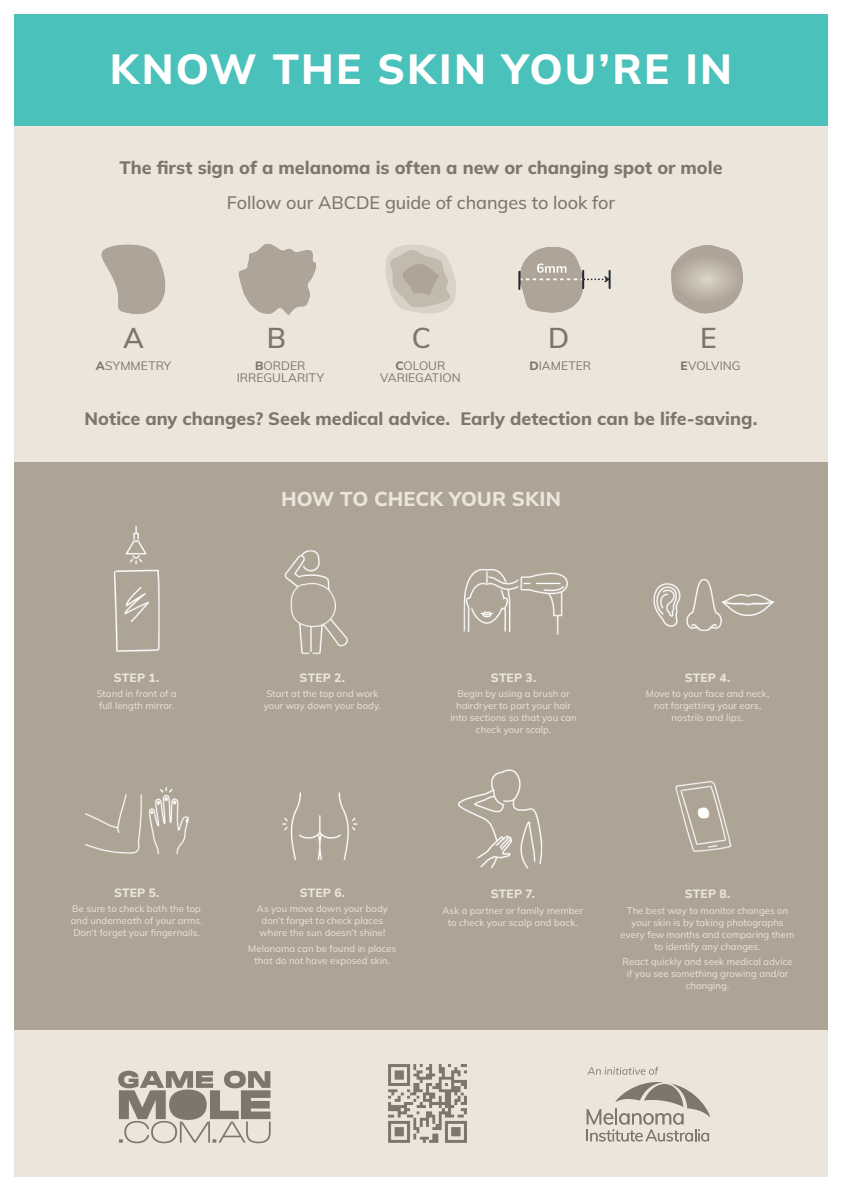
<style>
.page{position:relative;width:842px;height:1191px;background:#fff}
.page>*{position:absolute;margin:0;border:0;box-sizing:border-box;transform-origin:0 0}
.t1{font:800 42px "Mulish";letter-spacing:.05em;color:#fff}
.t2{font:600 28px "Muli";color:#7f766b}
.t3{font:800 20px "Mulish";letter-spacing:.005em;color:#ebe5db}
.t4{font:800 18px "Muli";color:#7f766b}
.t5{font:800 18px "Mulish";color:#7f766b}
.t6{font:500 18px "Mulish";letter-spacing:-.005em;color:#7f766b}
.t7{font:12px/12px "Muli";letter-spacing:.005em;color:#7f766b;text-align:center}
.t8{font:800 12px "Mulish";letter-spacing:.01em;color:#ebe5db}
.t9{font:9.5px/12px "Mulish";letter-spacing:.005em;color:#ebe5db;text-align:center}
.s1{font-family:"Mulish";font-weight:800}
</style>
<div class="page">
<div style="left:14px;top:14px;width:814px;height:1162px;background:#ebe5db"></div>
<div style="left:14px;top:462px;width:814px;height:567px;background:#aea496"></div>
<div style="left:14px;top:14px;width:814px;height:112px;background:#4ac1ba"></div>
<img style="left:389px;top:1064px;width:77px;height:78px">
<svg style="left:587px;top:1066px;width:123px;height:75px"></svg>
<svg style="left:118px;top:1070px;width:153px;height:73px"></svg>
<img style="left:101px;top:244px;width:355px;height:71px">
<img style="left:518px;top:247px;width:93px;height:66px">
<img style="left:671px;top:245px;width:72px;height:69px">
<img style="left:114px;top:525px;width:46px;height:127px">
<img style="left:284px;top:550px;width:64px;height:104px">
<img style="left:463px;top:569px;width:106px;height:66px">
<img style="left:653px;top:579px;width:121px;height:52px">
<img style="left:85px;top:787px;width:104px;height:68px">
<img style="left:282px;top:792px;width:76px;height:69px">
<img style="left:458px;top:769px;width:85px;height:100px">
<img style="left:675px;top:780px;width:57px;height:72px">
<h1 class="t1" style="left:110px;top:40px;width:624px">KNOW THE SKIN YOU’RE IN</h1>
<h3 class="t5" style="left:119px;top:155px;width:605px">The first sign of a melanoma is often a new or changing spot or mole</h3>
<h3 class="t6" style="left:227px;top:190px;width:390px">Follow our ABCDE guide of changes to look for</h3>
<h2 class="t2" style="left:123px;top:318px;width:22px">A</h2>
<h2 class="t2" style="left:267px;top:318px;width:21px">B</h2>
<h2 class="t2" style="left:412px;top:318px;width:21px">C</h2>
<h2 class="t2" style="left:548px;top:318px;width:23px">D</h2>
<h2 class="t2" style="left:700px;top:318px;width:18px">E</h2>
<p class="t7" style="left:96px;top:359px;width:77px"><span class="s1">A</span>SYMMETRY</p>
<p class="t7" style="left:237px;top:359px;width:89px"><span class="s1">B</span>ORDER<br>IRREGULARITY</p>
<p class="t7" style="left:380px;top:359px;width:82px"><span class="s1">C</span>OLOUR<br>VARIEGATION</p>
<p class="t7" style="left:529px;top:359px;width:63px"><span class="s1">D</span>IAMETER</p>
<p class="t7" style="left:681px;top:359px;width:62px"><span class="s1">E</span>VOLVING</p>
<h3 class="t4" style="left:84px;top:405px;width:675px">Notice any changes? Seek medical advice. Early detection can be life-saving.</h3>
<h3 class="t3" style="left:281px;top:484px;width:281px">HOW TO CHECK YOUR SKIN</h3>
<p class="t8" style="left:114px;top:669px;width:47px">STEP 1.</p>
<p class="t9" style="left:97px;top:687px;width:81px;text-align:left">Stand in front of a full length mirror.</p>
<p class="t8" style="left:300px;top:669px;width:47px">STEP 2.</p>
<p class="t9" style="left:264px;top:687px;width:119px;text-align:left">Start at the top and work your way down your body.</p>
<p class="t8" style="left:491px;top:669px;width:47px">STEP 3.</p>
<p class="t9" style="left:450px;top:687px;width:128px">Begin by using a brush or hairdryer to part your hair into sections so that you can check your scalp.</p>
<p class="t8" style="left:685px;top:669px;width:47px">STEP 4.</p>
<p class="t9" style="left:646px;top:687px;width:125px">Move to your face and neck, not forgetting your ears, nostrils and lips.</p>
<p class="t8" style="left:114px;top:884px;width:47px">STEP 5.</p>
<p class="t9" style="left:71px;top:902px;width:133px;text-align:left">Be sure to check both the top and underneath of your arms.<br>Don’t forget your fingernails.</p>
<p class="t8" style="left:300px;top:884px;width:47px">STEP 6.</p>
<p class="t9" style="left:257px;top:902px;width:132px;text-align:left">As you move down your body don’t forget to check places where the sun doesn’t shine!</p>
<p class="t9" style="left:248px;top:942px;width:150px">Melanoma can be found in places that do not have exposed skin.</p>
<p class="t8" style="left:491px;top:885px;width:45px">STEP 7.</p>
<p class="t9" style="left:442px;top:904px;width:142px">Ask a partner or family member to check your scalp and back.</p>
<p class="t8" style="left:685px;top:885px;width:47px">STEP 8.</p>
<p class="t9" style="left:621px;top:904px;width:175px">The best way to monitor changes on your skin is by taking photographs every few months and comparing them to identify any changes.</p>
<p class="t9" style="left:622px;top:955px;width:171px">React quickly and seek medical advice if you see something growing and/or changing.</p>
</div>
